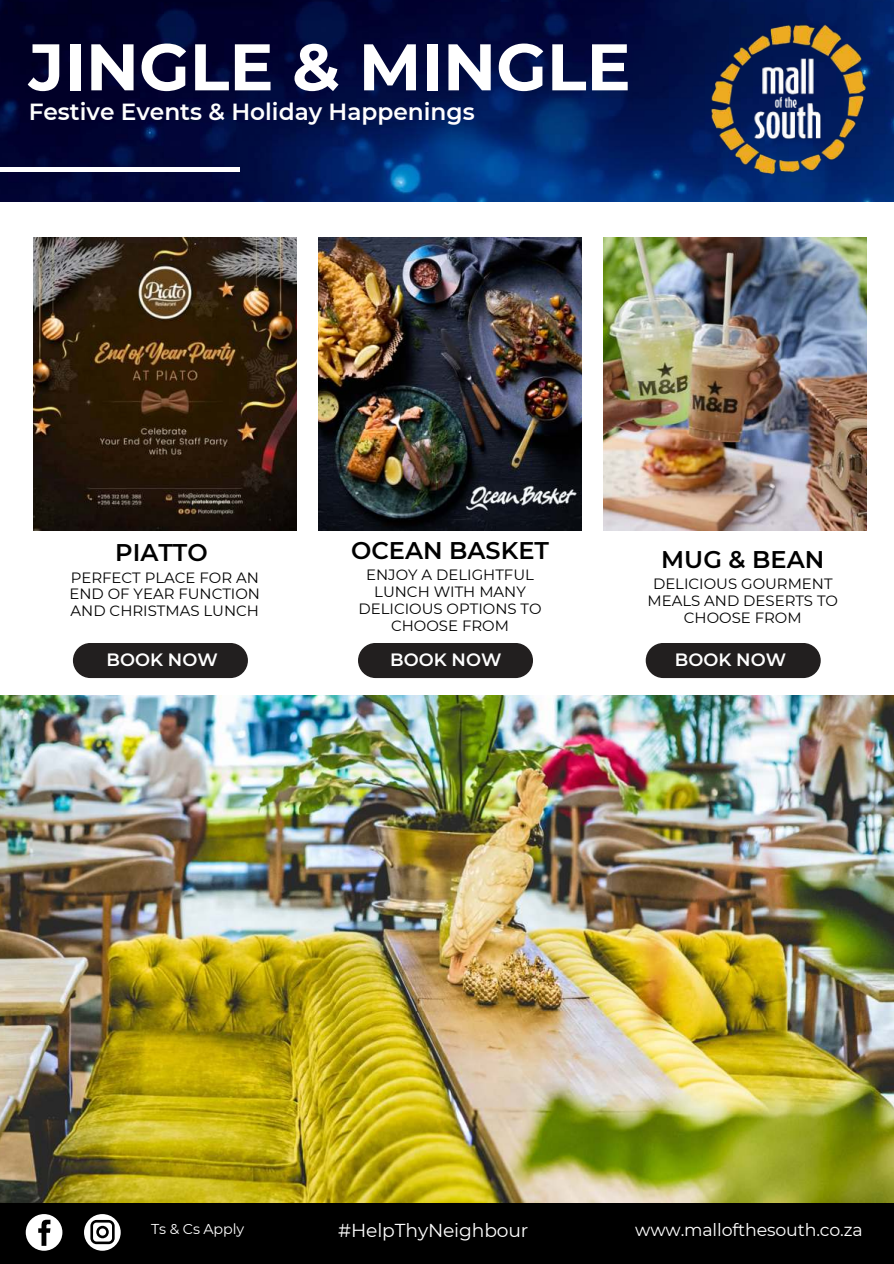
<style>
.page{position:relative;width:894px;height:1264px;background:#fff}
.page>*{position:absolute;margin:0;border:0;box-sizing:border-box;transform-origin:0 0}
.t1{font:700 65.7px "Montserrat";color:#fff}
.t2{font:600 24.15px "Montserrat";color:#000}
.t3{font:600 23.25px "Montserrat";color:#fff}
.t4{font:18.75px "Montserrat";letter-spacing:-.005em;color:#fff}
.t5{font:600 17.85px "Montserrat";color:#fff}
.t6{font:17.4px "Montserrat";letter-spacing:-.01em;color:#fff}
.t7{font:14.85px/16.8px "Montserrat";color:#000;text-align:center}
.t8{font:14.25px "Montserrat";letter-spacing:-.01em;color:#fff}
</style>
<div class="page">
<img style="left:0;top:0;width:893px;height:201px">
<hr style="left:0;top:167px;width:239px;height:4px;background:#fff">
<div style="left:73px;top:643px;width:175px;height:35px;background:#221f1f;border-radius:18px"></div>
<div style="left:358px;top:643px;width:175px;height:35px;background:#221f1f;border-radius:18px"></div>
<div style="left:645px;top:643px;width:175px;height:35px;background:#221f1f;border-radius:18px"></div>
<div style="left:0;top:1195px;width:893px;height:68px;background:#000"></div>
<svg style="left:26px;top:1214px;width:36px;height:36px"></svg>
<svg style="left:84px;top:1214px;width:37px;height:36px"></svg>
<img style="left:704px;top:18px;width:168px;height:164px">
<img style="left:33px;top:238px;width:263px;height:292px">
<img style="left:318px;top:238px;width:263px;height:292px">
<img style="left:603px;top:238px;width:263px;height:292px">
<img style="left:0;top:695px;width:893px;height:507px">
<h1 class="t1" style="left:29px;top:20px;width:603px">JINGLE &amp; MINGLE</h1>
<h3 class="t3" style="left:29px;top:95px;width:447px">Festive Events &amp; Holiday Happenings</h3>
<h2 class="t2" style="left:115px;top:535px;width:94px">PIATTO</h2>
<p class="t7" style="left:69px;top:568px;width:192px;text-align:justify">PERFECT PLACE FOR AN END OF YEAR FUNCTION AND CHRISTMAS LUNCH</p>
<h2 class="t2" style="left:351px;top:533px;width:199px">OCEAN BASKET</h2>
<p class="t7" style="left:358px;top:566px;width:184px">ENJOY A DELIGHTFUL<br>LUNCH WITH MANY<br>DELICIOUS OPTIONS TO<br>CHOOSE FROM</p>
<h2 class="t2" style="left:661px;top:542px;width:164px">MUG &amp; BEAN</h2>
<p class="t7" style="left:647px;top:574px;width:192px">DELICIOUS GOURMENT<br>MEALS AND DESERTS TO<br>CHOOSE FROM</p>
<p class="t5" style="left:106px;top:647px;width:113px">BOOK NOW</p>
<p class="t5" style="left:390px;top:647px;width:113px">BOOK NOW</p>
<p class="t5" style="left:674px;top:647px;width:113px">BOOK NOW</p>
<p class="t8" style="left:151px;top:1219px;width:94px">Ts &amp; Cs Apply</p>
<p class="t4" style="left:338px;top:1217px;width:192px">#HelpThyNeighbour</p>
<p class="t6" style="left:635px;top:1218px;width:229px">www.mallofthesouth.co.za</p>
</div>
